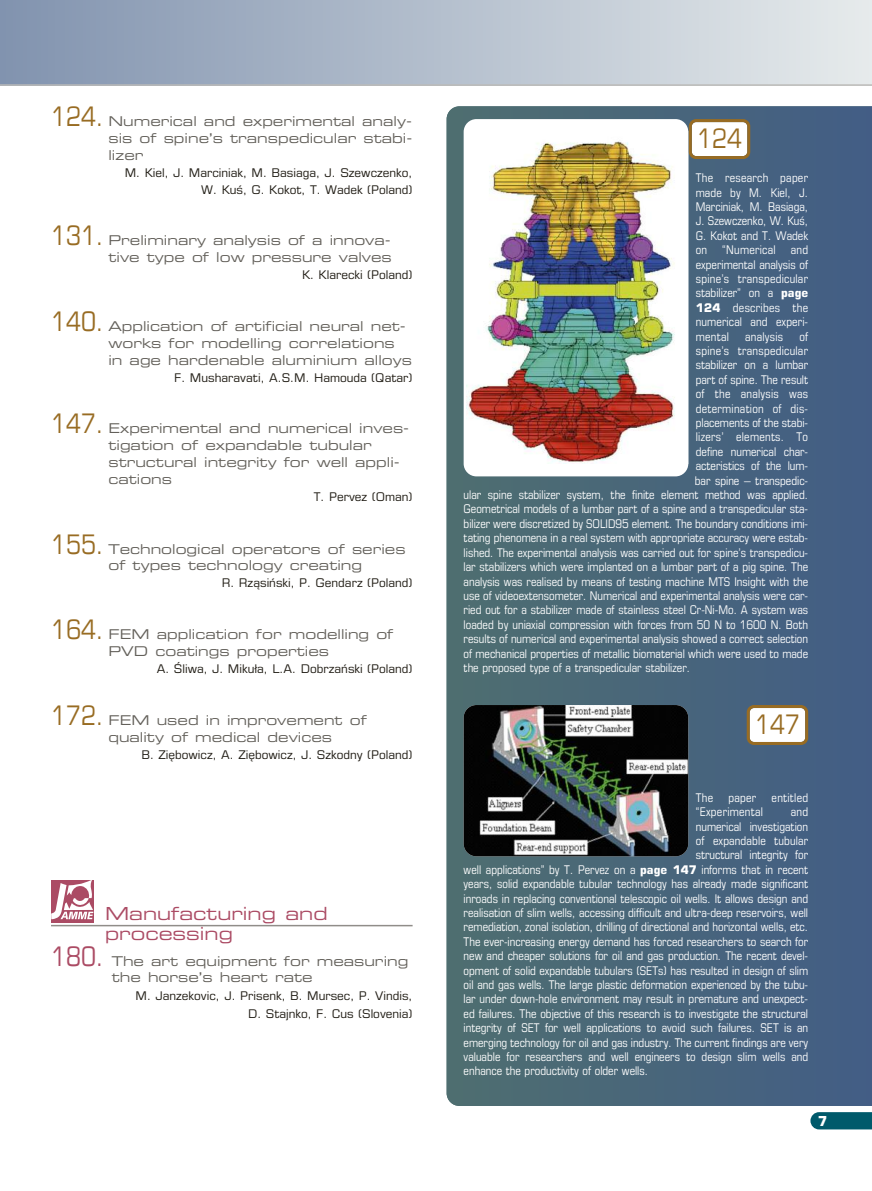
<style>
.page{position:relative;width:872px;height:1191px;background:#fff}
.page>*{position:absolute;margin:0;border:0;box-sizing:border-box;transform-origin:0 0}
.t1{font:condensed 27px "Eurostile LT Pro";color:#986c23}
.t2{font:18px/20px "Eurostile LT Pro Ex 2";color:#ab4b64}
.t3{font:15px "Eurostile TCE Blac";color:#fff}
.t4{font:13.5px/17px "Eurostile LT Pro Ex 2";color:#63605a}
.t5{font:condensed 12px/14.4px "Eurostile LT Pro";color:#fff;text-align:justify}
.t6{font:12px/17px "Eurostile LT Pro";color:#201c14;text-align:right}
.t7{font:condensed 12px "Eurostile LT Pro";letter-spacing:.02em;color:#fff}
.s1{font-family:"Eurostile LT Pro";font-stretch:condensed;font-size:27px;color:#986c23}
.s2{font-family:"Eurostile LT Pro";font-stretch:condensed;font-size:27px;color:#ab4b64}
.s3{font-weight:700;font-stretch:normal}
</style>
<div class="page">
<img style="left:816px;top:1129px;width:56px;height:1px">
<svg style="left:810px;top:1112px;width:62px;height:17px"></svg>
<div style="left:0;top:0;width:872px;height:85px;background:linear-gradient(to right,#8193af,#e6ebec)"></div>
<hr style="left:0;top:84px;width:872px;height:2px;background:#bcbbb8">
<svg style="left:446px;top:106px;width:426px;height:1000px;background:#48647c"></svg>
<div style="left:463px;top:119px;width:225px;height:357px;background:#fff;border-radius:13px"></div>
<img style="left:466px;top:141px;width:209px;height:323px">
<svg style="left:689px;top:119px;width:61px;height:40px"></svg>
<img style="left:463px;top:705px;width:225px;height:151px;border-radius:13px">
<svg style="left:746px;top:705px;width:62px;height:40px"></svg>
<div style="left:51px;top:880px;width:43px;height:43px;background:linear-gradient(to right,#ab4b64,#ab4b64)"></div>
<svg style="left:51px;top:880px;width:42px;height:39px"></svg>
<hr style="left:51px;top:925px;width:361px;height:1px;background:#908d89">
<p class="t4" style="left:108px;top:114px;width:305px;text-align:justify;text-indent:-57px"><span class="s1">124.</span> Numerical and experimental analy&shy;sis of spine’s transpedicular stabi&shy;lizer</p>
<p class="t6" style="left:125px;top:165px;width:289px">M. Kiel, J. Marciniak, M. Basiaga, J. Szewczenko,<br>W. Kuś, G. Kokot, T. Wadek (Poland)</p>
<p class="t4" style="left:51px;top:233px;width:342px;text-align:right"><span class="s1">131.</span> Preliminary analysis of a innova&shy;tive type of low pressure valves</p>
<p class="t6" style="left:302px;top:267px;width:112px">K. Klarecki (Poland)</p>
<p class="t4" style="left:108px;top:319px;width:305px;text-indent:-57px"><span class="s1">140.</span> Application of artificial neural net&shy;works for modelling correlations in age hardenable aluminium alloys</p>
<p class="t6" style="left:174px;top:370px;width:240px">F. Musharavati, A.S.M. Hamouda (Qatar)</p>
<p class="t4" style="left:108px;top:421px;width:302px;text-indent:-57px"><span class="s1">147.</span> Experimental and numerical inves&shy;tigation of expandable tubular structural integrity for well appli&shy;cations</p>
<p class="t6" style="left:314px;top:489px;width:100px">T. Pervez (Oman)</p>
<p class="t4" style="left:108px;top:541px;width:299px;text-indent:-57px"><span class="s1">155.</span> Technological operators of series of types technology creating</p>
<p class="t6" style="left:222px;top:576px;width:192px">R. Rząsiński, P. Gendarz (Poland)</p>
<p class="t4" style="left:51px;top:627px;width:344px;text-align:center"><span class="s1">164.</span> FEM application for modelling of<br>PVD coatings properties</p>
<p class="t6" style="left:157px;top:661px;width:257px">A. Śliwa, J. Mikuła, L.A. Dobrzański (Poland)</p>
<p class="t4" style="left:108px;top:712px;width:260px;text-indent:-57px"><span class="s1">172.</span> FEM used in improvement of quality of medical devices</p>
<p class="t6" style="left:141px;top:747px;width:273px">B. Ziębowicz, A. Ziębowicz, J. Szkodny (Poland)</p>
<h2 class="t2" style="left:105px;top:905px;width:224px">Manufacturing and processing</h2>
<p class="t4" style="left:112px;top:953px;width:298px;text-indent:-61px"><span class="s2">180.</span> The art equipment for measuring the horse’s heart rate</p>
<p class="t6" style="left:135px;top:988px;width:278px;line-height:17.7px">M. Janzekovic, J. Prisenk, B. Mursec, P. Vindis,<br>D. Stajnko, F. Cus (Slovenia)</p>
<h1 class="t1" style="left:697px;top:128px;width:47px">124</h1>
<p class="t5" style="left:696px;top:172px;width:114px">The research paper made by M. Kiel, J.<br>Marciniak, M. Basiaga, J. Szewczenko, W. Kuś, G. Kokot and T. Wadek on “Numerical</p>
<p class="t5" style="left:696px;top:244px;width:114px;text-indent:95px">and experimental analysis of spine’s transpedicular stabilizer” on a <span class="s3">page 124</span> describes the numerical and experi&shy;mental</p>
<p class="t7" style="left:745px;top:332px;width:40px">analysis</p>
<p class="t5" style="left:799px;top:330px;width:10px">of</p>
<p class="t7" style="left:696px;top:346px;width:114px">spine’s transpedicular</p>
<p class="t5" style="left:696px;top:359px;width:114px">stabilizer on a lumbar</p>
<p class="t5" style="left:696px;top:373px;width:114px">part of spine. The result</p>
<p class="t7" style="left:696px;top:389px;width:114px">of the analysis was</p>
<p class="t7" style="left:696px;top:404px;width:114px">determination of dis-</p>
<p class="t5" style="left:696px;top:416px;width:114px">placements of the stabi-</p>
<p class="t7" style="left:696px;top:433px;width:114px">lizers’ elements. To</p>
<p class="t5" style="left:696px;top:445px;width:114px">define numerical char-</p>
<p class="t5" style="left:696px;top:460px;width:114px">acteristics of the lum-</p>
<p class="t5" style="left:695px;top:474px;width:115px">bar spine – transpedic-</p>
<p class="t5" style="left:463px;top:488px;width:346px">ular spine stabilizer system, the finite element method was applied.</p>
<p class="t5" style="left:463px;top:503px;width:346px">Geometrical models of a lumbar part of a spine and a transpedicular sta-</p>
<p class="t5" style="left:463px;top:517px;width:346px">bilizer were discretized by SOLID95 element. The boundary conditions imi-</p>
<p class="t5" style="left:463px;top:532px;width:346px">tating phenomena in a real system with appropriate accuracy were estab-</p>
<p class="t5" style="left:463px;top:546px;width:346px">lished. The experimental analysis was carried out for spine’s transpedicu-</p>
<p class="t5" style="left:463px;top:560px;width:346px">lar stabilizers which were implanted on a lumbar part of a pig spine. The</p>
<p class="t5" style="left:463px;top:575px;width:346px">analysis was realised by means of testing machine MTS Insight with the</p>
<p class="t5" style="left:463px;top:589px;width:346px">use of videoextensometer. Numerical and experimental analysis were car-</p>
<p class="t5" style="left:463px;top:604px;width:346px">ried out for a stabilizer made of stainless steel Cr-Ni-Mo. A system was</p>
<p class="t5" style="left:463px;top:618px;width:346px">loaded by uniaxial compression with forces from 50 N to 1600 N. Both</p>
<p class="t5" style="left:463px;top:632px;width:346px">results of numerical and experimental analysis showed a correct selection</p>
<p class="t5" style="left:463px;top:647px;width:346px">of mechanical properties of metallic biomaterial which were used to made</p>
<p class="t5" style="left:463px;top:661px;width:228px">the proposed type of a transpedicular stabilizer.</p>
<h1 class="t1" style="left:755px;top:714px;width:47px">147</h1>
<p class="t5" style="left:696px;top:791px;width:19px">The</p>
<p class="t5" style="left:728px;top:791px;width:29px">paper</p>
<p class="t7" style="left:771px;top:793px;width:38px">entitled</p>
<p class="t7" style="left:696px;top:807px;width:69px">“Experimental</p>
<p class="t5" style="left:791px;top:805px;width:19px">and</p>
<p class="t5" style="left:696px;top:820px;width:114px">numerical investigation</p>
<p class="t5" style="left:696px;top:834px;width:114px">of expandable tubular</p>
<p class="t5" style="left:696px;top:849px;width:114px">structural integrity for</p>
<p class="t5" style="left:463px;top:863px;width:346px">well applications” by T. Pervez on a <span class="s3">page 147</span> informs that in recent</p>
<p class="t5" style="left:463px;top:877px;width:346px">years, solid expandable tubular technology has already made significant</p>
<p class="t5" style="left:463px;top:892px;width:346px">inroads in replacing conventional telescopic oil wells. It allows design and</p>
<p class="t5" style="left:463px;top:906px;width:346px">realisation of slim wells, accessing difficult and ultra-deep reservoirs, well</p>
<p class="t5" style="left:463px;top:921px;width:346px">remediation, zonal isolation, drilling of directional and horizontal wells, etc.</p>
<p class="t5" style="left:463px;top:935px;width:346px">The ever-increasing energy demand has forced researchers to search for</p>
<p class="t5" style="left:463px;top:949px;width:346px">new and cheaper solutions for oil and gas production. The recent devel-</p>
<p class="t5" style="left:463px;top:964px;width:346px">opment of solid expandable tubulars (SETs) has resulted in design of slim</p>
<p class="t5" style="left:463px;top:978px;width:346px">oil and gas wells. The large plastic deformation experienced by the tubu-</p>
<p class="t5" style="left:463px;top:993px;width:346px">lar under down-hole environment may result in premature and unexpect-</p>
<p class="t5" style="left:463px;top:1007px;width:346px">ed failures. The objective of this research is to investigate the structural</p>
<p class="t5" style="left:463px;top:1021px;width:346px">integrity of SET for well applications to avoid such failures. SET is an</p>
<p class="t5" style="left:463px;top:1036px;width:346px">emerging technology for oil and gas industry. The current findings are very</p>
<p class="t5" style="left:463px;top:1050px;width:346px">valuable for researchers and well engineers to design slim wells and</p>
<p class="t5" style="left:463px;top:1065px;width:186px">enhance the productivity of older wells.</p>
<p class="t3" style="left:818px;top:1112px;width:11px">7</p>
</div>
